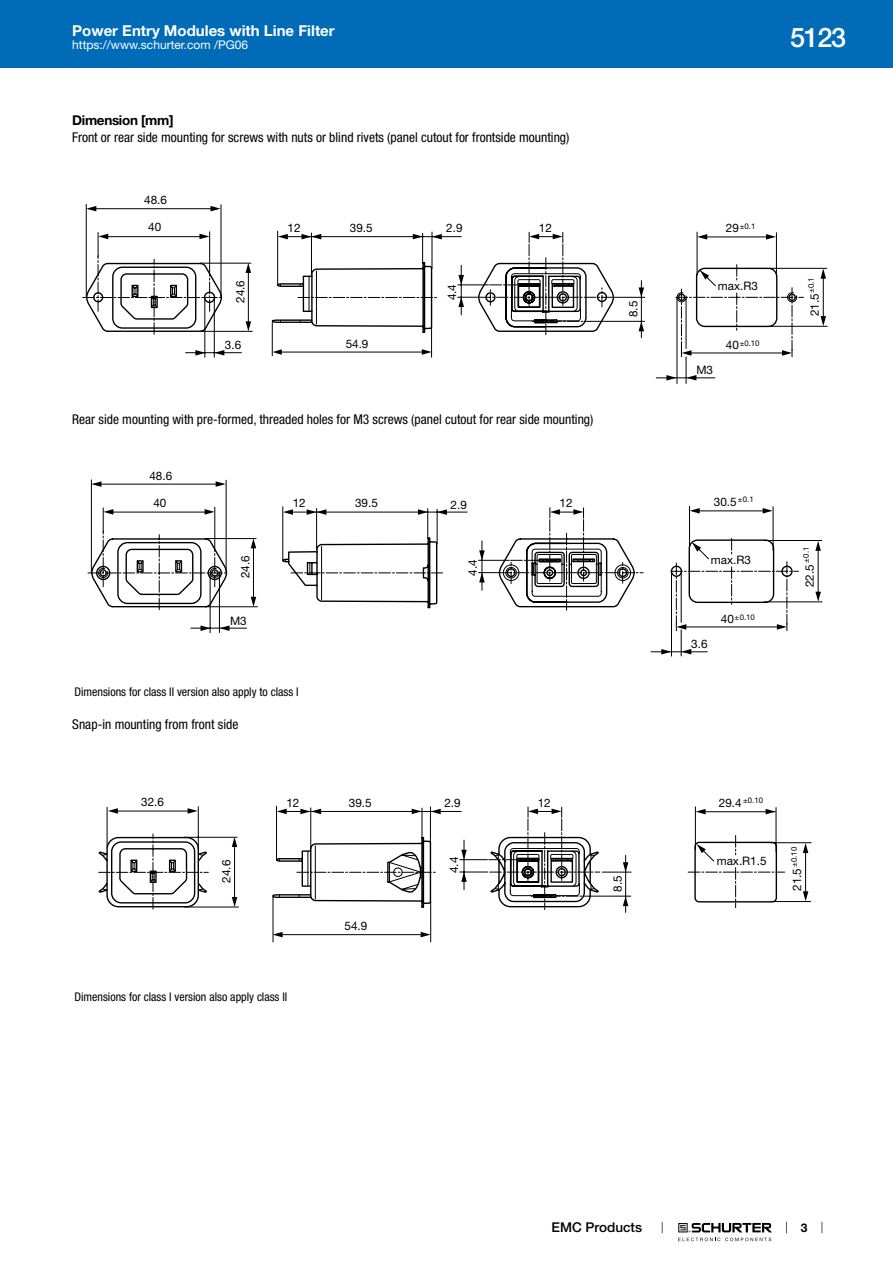
<style>
.page{position:relative;width:893px;height:1263px;background:#fff}
.page>*{position:absolute;margin:0;border:0;box-sizing:border-box;transform-origin:0 0}
.t1{font:500 27px "Helvetica Neue LT";color:#fff}
.t2{font:700 15px "Helvetica Neue LT";color:#fff}
.t3{font:condensed 13.5px "Helvetica Neue LT";color:#000}
.t4{font:700 13.5px "Helvetica Neue LT";letter-spacing:-.025em;color:#000}
.t5{font:500 13.5px "Helvetica Neue LT";color:#000}
.t6{font:condensed 12px "Helvetica Neue LT";color:#000}
.t7{font:12px "Helvetica Neue LT";color:#fff}
.t8{font:700 12px "Helvetica Neue LT";color:#000}
.t9{font:11.7px "Helvetica Neue LT";color:#000}
.t10{font:7.8px "Helvetica Neue LT";color:#000}
.s1{font-size:11.7px}
</style>
<div class="page">
<svg style="left:678px;top:1223px;width:94px;height:18px"></svg>
<div style="left:0;top:0;width:893px;height:68px;background:#006bb6"></div>
<svg style="left:288px;top:261px;width:488px;height:72px"></svg>
<hr style="left:284px;top:236px;width:177px;height:1px;background:#000">
<hr style="left:86px;top:204px;width:1px;height:93px;background:#000">
<hr style="left:277px;top:231px;width:1px;height:55px;background:#000">
<hr style="left:311px;top:233px;width:1px;height:41px;background:#000">
<hr style="left:432px;top:232px;width:1px;height:36px;background:#000">
<hr style="left:422px;top:233px;width:1px;height:30px;background:#000">
<hr style="left:89px;top:208px;width:129px;height:1px;background:#000">
<hr style="left:279px;top:352px;width:148px;height:1px;background:#000">
<hr style="left:221px;top:205px;width:1px;height:92px;background:#000">
<hr style="left:214px;top:297px;width:1px;height:60px;background:#000">
<hr style="left:205px;top:297px;width:1px;height:60px;background:#000">
<hr style="left:309px;top:276px;width:1px;height:35px;background:#000">
<hr style="left:316px;top:271px;width:1px;height:53px;background:#000">
<hr style="left:641px;top:281px;width:1px;height:57px;background:#000">
<hr style="left:590px;top:321px;width:54px;height:1px;background:#000">
<hr style="left:613px;top:297px;width:32px;height:1px;background:#000">
<hr style="left:701px;top:237px;width:72px;height:1px;background:#000">
<hr style="left:656px;top:378px;width:59px;height:1px;background:#000">
<hr style="left:776px;top:233px;width:1px;height:44px;background:#000">
<hr style="left:697px;top:232px;width:1px;height:43px;background:#000">
<hr style="left:769px;top:268px;width:58px;height:1px;background:#000">
<hr style="left:769px;top:326px;width:58px;height:1px;background:#000">
<hr style="left:823px;top:271px;width:1px;height:52px;background:#000">
<hr style="left:431px;top:327px;width:1px;height:30px;background:#000">
<svg style="left:432px;top:234px;width:10px;height:5px"></svg>
<svg style="left:413px;top:234px;width:10px;height:5px"></svg>
<svg style="left:302px;top:234px;width:19px;height:5px"></svg>
<svg style="left:458px;top:232px;width:155px;height:103px"></svg>
<svg style="left:86px;top:206px;width:10px;height:5px"></svg>
<svg style="left:211px;top:206px;width:10px;height:5px"></svg>
<svg style="left:422px;top:349px;width:10px;height:6px"></svg>
<svg style="left:83px;top:232px;width:205px;height:124px"></svg>
<svg style="left:639px;top:287px;width:5px;height:10px"></svg>
<svg style="left:639px;top:321px;width:5px;height:10px"></svg>
<svg style="left:697px;top:234px;width:10px;height:6px"></svg>
<svg style="left:766px;top:234px;width:10px;height:6px"></svg>
<svg style="left:820px;top:269px;width:6px;height:10px"></svg>
<svg style="left:820px;top:316px;width:6px;height:10px"></svg>
<svg style="left:666px;top:265px;width:138px;height:119px"></svg>
<hr style="left:215px;top:507px;width:1px;height:32px;background:#000">
<hr style="left:91px;top:480px;width:1px;height:93px;background:#000">
<hr style="left:283px;top:507px;width:1px;height:54px;background:#000">
<hr style="left:191px;top:628px;width:56px;height:1px;background:#000">
<hr style="left:94px;top:484px;width:129px;height:1px;background:#000">
<hr style="left:226px;top:480px;width:1px;height:92px;background:#000">
<hr style="left:219px;top:573px;width:1px;height:60px;background:#000">
<hr style="left:210px;top:573px;width:1px;height:60px;background:#000">
<svg style="left:88px;top:508px;width:555px;height:102px"></svg>
<svg style="left:91px;top:481px;width:10px;height:6px"></svg>
<svg style="left:216px;top:481px;width:10px;height:6px"></svg>
<svg style="left:219px;top:625px;width:10px;height:6px"></svg>
<svg style="left:201px;top:625px;width:10px;height:6px"></svg>
<svg style="left:651px;top:506px;width:171px;height:150px"></svg>
<svg style="left:107px;top:806px;width:382px;height:136px"></svg>
<hr style="left:308px;top:851px;width:1px;height:34px;background:#000">
<hr style="left:315px;top:846px;width:1px;height:53px;background:#000">
<svg style="left:297px;top:854px;width:139px;height:43px"></svg>
<svg style="left:99px;top:834px;width:109px;height:75px"></svg>
<svg style="left:277px;top:809px;width:10px;height:5px"></svg>
<svg style="left:431px;top:809px;width:10px;height:5px"></svg>
<svg style="left:412px;top:809px;width:10px;height:5px"></svg>
<svg style="left:300px;top:809px;width:21px;height:5px"></svg>
<svg style="left:108px;top:808px;width:10px;height:6px"></svg>
<svg style="left:188px;top:808px;width:10px;height:6px"></svg>
<svg style="left:232px;top:897px;width:5px;height:10px"></svg>
<svg style="left:232px;top:837px;width:5px;height:10px"></svg>
<svg style="left:461px;top:850px;width:6px;height:10px"></svg>
<svg style="left:461px;top:872px;width:6px;height:10px"></svg>
<svg style="left:273px;top:932px;width:10px;height:5px"></svg>
<svg style="left:421px;top:932px;width:10px;height:5px"></svg>
<svg style="left:489px;top:806px;width:322px;height:107px"></svg>
<p class="t2" style="left:72px;top:21px;width:264px">Power Entry Modules with Line Filter</p>
<p class="t7" style="left:72px;top:38px;width:178px">https://www.schurter.com /PG06</p>
<p class="t4" style="left:72px;top:112px;width:103px">Dimension [mm]</p>
<p class="t3" style="left:72px;top:130px;width:499px">Front or rear side mounting for screws with nuts or blind rivets (panel cutout for frontside mounting)</p>
<p class="t9" style="left:144px;top:193px;width:24px">48.6</p>
<p class="t9" style="left:148px;top:220px;width:15px">40</p>
<p class="t9" style="left:288px;top:221px;width:15px">12</p>
<p class="t9" style="left:350px;top:221px;width:24px">39.5</p>
<p class="t9" style="left:446px;top:221px;width:18px">2.9</p>
<p class="t9" style="left:539px;top:221px;width:15px">12</p>
<p class="t9" style="left:233px;top:303px;width:24px;rotate:-90deg">24.6</p>
<p class="t9" style="left:445px;top:300px;width:18px;rotate:-90deg">4.4</p>
<p class="t9" style="left:225px;top:338px;width:18px">3.6</p>
<p class="t9" style="left:346px;top:337px;width:24px">54.9</p>
<p class="t3" style="left:72px;top:411px;width:523px">Rear side mounting with pre-formed, threaded holes for M3 screws (panel cutout for rear side mounting)</p>
<p class="t9" style="left:149px;top:469px;width:24px">48.6</p>
<p class="t9" style="left:153px;top:495px;width:15px">40</p>
<p class="t9" style="left:293px;top:496px;width:15px">12</p>
<p class="t9" style="left:355px;top:496px;width:24px">39.5</p>
<p class="t9" style="left:451px;top:497px;width:18px">2.9</p>
<p class="t9" style="left:560px;top:496px;width:15px">12</p>
<p class="t9" style="left:238px;top:578px;width:24px;rotate:-90deg">24.6</p>
<p class="t9" style="left:466px;top:576px;width:18px;rotate:-90deg">4.4</p>
<p class="t9" style="left:230px;top:613px;width:18px">M3</p>
<p class="t6" style="left:74px;top:685px;width:226px">Dimensions for class II version also apply to class I</p>
<p class="t3" style="left:72px;top:717px;width:168px">Snap-in mounting from front side</p>
<p class="t9" style="left:626px;top:317px;width:18px;rotate:-90deg">8.5</p>
<p class="t9" style="left:141px;top:795px;width:24px">32.6</p>
<p class="t9" style="left:286px;top:796px;width:15px">12</p>
<p class="t9" style="left:349px;top:796px;width:24px">39.5</p>
<p class="t9" style="left:444px;top:795px;width:18px">2.9</p>
<p class="t9" style="left:538px;top:796px;width:15px">12</p>
<p class="t9" style="left:219px;top:883px;width:24px;rotate:-90deg">24.6</p>
<p class="t9" style="left:447px;top:873px;width:18px;rotate:-90deg">4.4</p>
<p class="t6" style="left:74px;top:990px;width:214px">Dimensions for class I version also apply class II</p>
<p class="t9" style="left:345px;top:919px;width:24px">54.9</p>
<p class="t9" style="left:611px;top:892px;width:18px;rotate:-90deg">8.5</p>
<h1 class="t1" style="left:790px;top:21px;width:57px">5123</h1>
<p class="t10" style="left:726px;top:222px;width:31px"><span class="s1">29</span>±0.1</p>
<p class="t9" style="left:718px;top:279px;width:42px">max.R3</p>
<p class="t10" style="left:806px;top:293px;width:17px;rotate:-90deg">±0.1</p>
<p class="t9" style="left:808px;top:316px;width:24px;rotate:-90deg">21.5</p>
<p class="t9" style="left:696px;top:362px;width:18px">M3</p>
<p class="t10" style="left:740px;top:338px;width:21px">±0.10</p>
<p class="t9" style="left:726px;top:338px;width:15px">40</p>
<p class="t9" style="left:714px;top:495px;width:41px">30.5<sup>±0.1</sup></p>
<p class="t9" style="left:711px;top:553px;width:42px">max.R3</p>
<p class="t10" style="left:801px;top:563px;width:18px;rotate:-90deg">±0.1</p>
<p class="t9" style="left:803px;top:587px;width:24px;rotate:-90deg">22.5</p>
<p class="t9" style="left:691px;top:636px;width:18px">3.6</p>
<p class="t10" style="left:734px;top:612px;width:22px">±0.10</p>
<p class="t9" style="left:721px;top:612px;width:15px">40</p>
<p class="t10" style="left:743px;top:796px;width:21px">±0.10</p>
<p class="t9" style="left:719px;top:796px;width:24px">29.4</p>
<p class="t9" style="left:717px;top:854px;width:51px">max.R1.5</p>
<p class="t10" style="left:789px;top:867px;width:21px;rotate:-90deg">±0.10</p>
<p class="t9" style="left:790px;top:891px;width:24px;rotate:-90deg">21.5</p>
<p class="t5" style="left:552px;top:1219px;width:92px">EMC Products</p>
<p class="t8" style="left:801px;top:1220px;width:8px">3</p>
</div>
